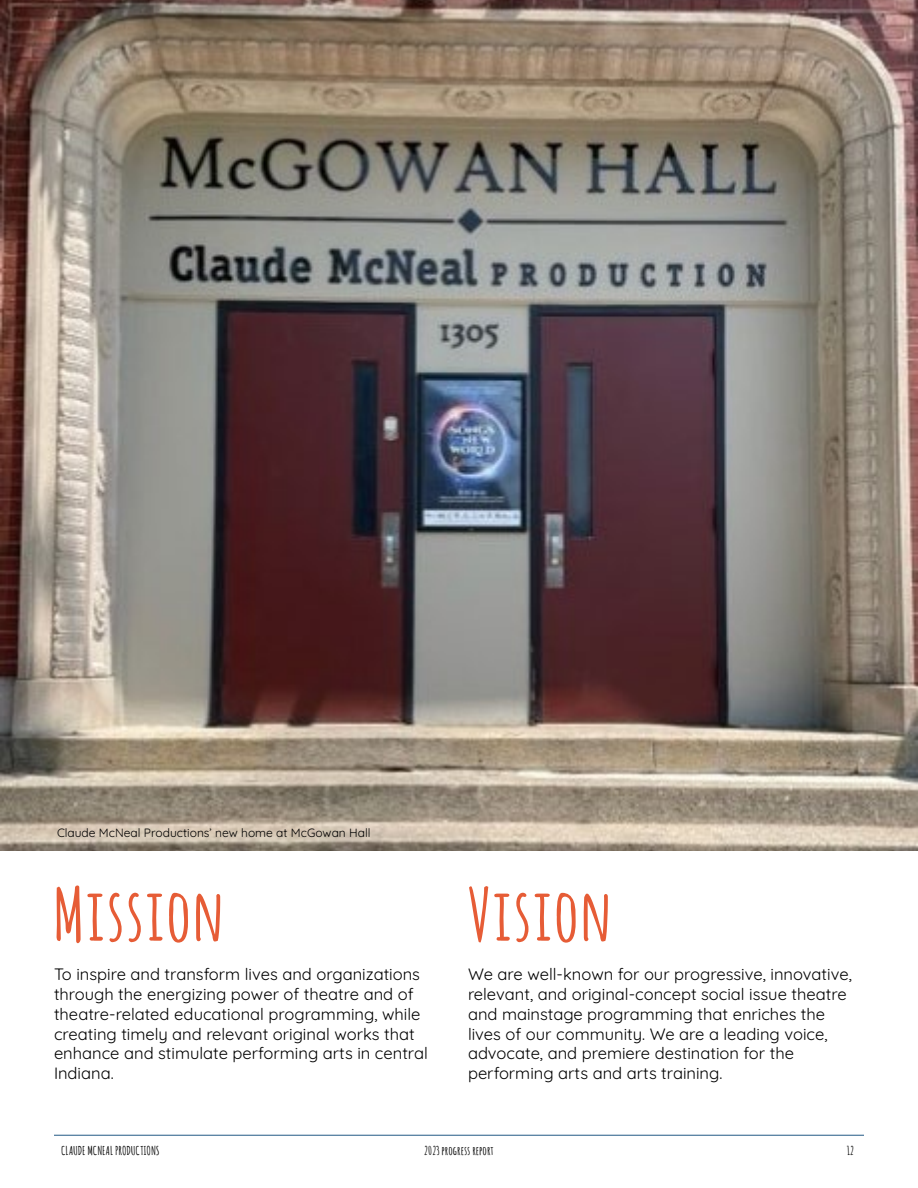
<style>
.page{position:relative;width:918px;height:1188px;background:#fff}
.page>*{position:absolute;margin:0;border:0;box-sizing:border-box;transform-origin:0 0}
.t1{font:700 72px "Amatic";letter-spacing:.05em;color:#e65c36}
.t2{font:16.5px/19.8px "Quicksand";color:#000}
.t3{font:12px "Quicksand";color:#000}
.t4{font:700 12px "Amatic";letter-spacing:.05em;color:#000}
</style>
<div class="page">
<img style="left:0;top:0;width:918px;height:850px">
<hr style="left:54px;top:1135px;width:810px;height:1px;background:#225984">
<p class="t3" style="left:57px;top:823px;width:315px">Claude McNeal Productions’ new home at McGowan Hall</p>
<h1 class="t1" style="left:54px;top:863px;width:170px">Mission</h1>
<h1 class="t1" style="left:468px;top:863px;width:144px">Vision</h1>
<p class="t2" style="left:54px;top:963px;width:375px">To inspire and transform lives and organizations through the energizing power of theatre and of theatre-related educational programming, while creating timely and relevant original works that enhance and stimulate performing arts in central Indiana.</p>
<p class="t2" style="left:468px;top:963px;width:385px">We are well-known for our progressive, innovative, relevant, and original-concept social issue theatre and mainstage programming that enriches the lives of our community. We are a leading voice, advocate, and premiere destination for the performing arts and arts training.</p>
<p class="t4" style="left:62px;top:1142px;width:99px">CLAUDE MCNEAL PRODUCTIONS</p>
<p class="t4" style="left:425px;top:1142px;width:70px">2023 progress report</p>
<p class="t4" style="left:847px;top:1142px;width:8px">12</p>
</div>
